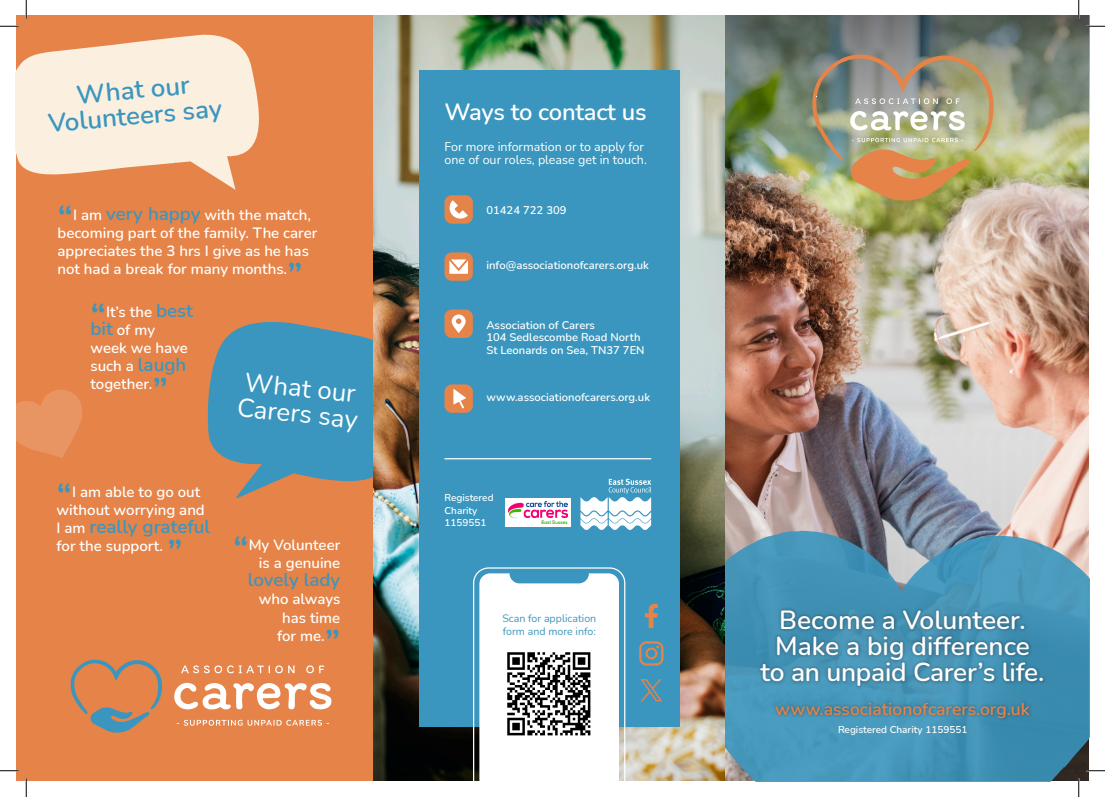
<style>
.page{position:relative;width:1105px;height:797px;background:#fff}
.page>*{position:absolute;margin:0;border:0;box-sizing:border-box;transform-origin:0 0}
.t1{font:600 37.5px "Nunito";color:#3a96be}
.t2{font:600 26.25px/25.9px "Nunito";letter-spacing:-.005em;color:#fff;text-align:center}
.t3{font:600 25.88px "Nunito";color:#3a96be}
.t4{font:25.88px "Nunito";color:#fff}
.t5{font:600 23.75px "Nunito";letter-spacing:-.01em;color:#fff}
.t6{font:600 18.75px "Nunito";color:#3a96be}
.t7{font:600 17.5px "Nunito";color:#e68348}
.t8{font:600 15px/18px "Nunito";color:#fff}
.t9{font:12.5px/13.8px "Nunito";color:#fff}
.t10{font:600 11.25px "Nunito";color:#fff}
.t11{font:10.62px/12.5px "Nunito";color:#3a96be}
.t12{font:600 10px/12.5px "Nunito";color:#fff}
.s1{font-size:18.75px;color:#3a96be}
.s2{font-size:15px;color:#fff}
</style>
<div class="page">
<img style="left:724px;top:177px;width:365px;height:354px">
<svg style="left:689px;top:531px;width:400px;height:250px;background:#4d93b2"></svg>
<div style="left:757px;top:607px;width:290px;height:82px;background:#231f20;opacity:.4"></div>
<div style="left:772px;top:698px;width:261px;height:24px;background:#231f20;opacity:.3"></div>
<div style="left:16px;top:16px;width:357px;height:764px;background:#e68348"></div>
<svg style="left:16px;top:34px;width:243px;height:156px;fill:#fbefe0"></svg>
<img style="left:724px;top:16px;width:365px;height:161px">
<svg style="left:207px;top:322px;width:166px;height:176px;fill:#3a96be"></svg>
<svg style="left:71px;top:659px;width:91px;height:74px"></svg>
<svg style="left:181px;top:665px;width:114px;height:8px"></svg>
<svg style="left:306px;top:665px;width:18px;height:8px"></svg>
<svg style="left:174px;top:683px;width:157px;height:26px"></svg>
<svg style="left:177px;top:719px;width:152px;height:6px"></svg>
<img style="left:373px;top:16px;width:351px;height:764px">
<svg style="left:16px;top:390px;width:66px;height:68px"></svg>
<div style="left:419px;top:71px;width:261px;height:655px;background:#3a96be"></div>
<div style="left:444px;top:252px;width:29px;height:29px;background:#e68348;border-radius:7px"></div>
<svg style="left:449px;top:259px;width:19px;height:15px"></svg>
<div style="left:444px;top:309px;width:29px;height:29px;background:#e68348;border-radius:7px"></div>
<svg style="left:452px;top:314px;width:14px;height:19px"></svg>
<div style="left:444px;top:195px;width:29px;height:29px;background:#e68348;border-radius:7px"></div>
<svg style="left:449px;top:200px;width:19px;height:19px"></svg>
<div style="left:444px;top:384px;width:29px;height:29px;background:#e68348;border-radius:7px"></div>
<svg style="left:453px;top:388px;width:13px;height:20px"></svg>
<svg style="left:639px;top:641px;width:24px;height:24px"></svg>
<svg style="left:645px;top:604px;width:13px;height:24px"></svg>
<svg style="left:473px;top:567px;width:152px;height:214px"></svg>
<img style="left:496px;top:640px;width:107px;height:107px">
<svg style="left:580px;top:478px;width:71px;height:52px"></svg>
<hr style="left:444px;top:458px;width:207px;height:1px;background:#fff">
<div style="left:505px;top:498px;width:66px;height:28px;background:#fff"></div>
<img style="left:508px;top:501px;width:60px;height:22px">
<svg style="left:640px;top:679px;width:22px;height:22px"></svg>
<img style="left:812px;top:55px;width:182px;height:147px">
<svg style="left:0;top:25px;width:19px;height:2px"></svg>
<svg style="left:1086px;top:25px;width:19px;height:2px"></svg>
<svg style="left:0;top:770px;width:19px;height:1px"></svg>
<svg style="left:1086px;top:770px;width:19px;height:1px"></svg>
<svg style="left:25px;top:0;width:2px;height:19px"></svg>
<svg style="left:25px;top:778px;width:2px;height:19px"></svg>
<svg style="left:1078px;top:0;width:1px;height:19px"></svg>
<svg style="left:1078px;top:778px;width:1px;height:19px"></svg>
<p class="t3" style="left:75px;top:76px;width:115px;rotate:-5deg">What our</p>
<p class="t3" style="left:47px;top:105px;width:176px;rotate:-5deg">Volunteers say</p>
<p class="t1" style="left:58px;top:193px;width:17px">“</p>
<p class="t8" style="left:58px;top:205px;width:261px;text-indent:16px">I am <span class="s1">very happy</span> with the match, becoming part of the family. The carer appreciates the 3 hrs I give as he has not had a break for many months.</p>
<p class="t1" style="left:287px;top:249px;width:17px">”</p>
<p class="t1" style="left:90px;top:290px;width:17px">“</p>
<p class="t8" style="left:90px;top:302px;width:104px;text-indent:16px">It’s the <span class="s1">best bit</span> of my week we have such a <span class="s1">laugh </span>together.</p>
<p class="t1" style="left:152px;top:365px;width:17px">”</p>
<p class="t1" style="left:57px;top:470px;width:17px">“</p>
<p class="t8" style="left:57px;top:482px;width:150px;text-indent:16px">I am able to go out without worrying and</p>
<p class="t6" style="left:57px;top:513px;width:155px"><span class="s2">I am</span> really grateful</p>
<p class="t8" style="left:57px;top:536px;width:108px">for the support.</p>
<p class="t1" style="left:167px;top:527px;width:17px">”</p>
<p class="t4" style="left:247px;top:363px;width:113px;rotate:6deg">What our</p>
<p class="t4" style="left:239px;top:389px;width:123px;rotate:6deg">Carers say</p>
<p class="t1" style="left:233px;top:523px;width:17px">“</p>
<p class="t8" style="left:249px;top:535px;width:93px;text-align:right">My Volunteer is a genuine</p>
<p class="t6" style="left:248px;top:566px;width:94px">lovely lady</p>
<p class="t8" style="left:259px;top:589px;width:83px">who always</p>
<p class="t8" style="left:277px;top:607px;width:65px;text-indent:5px">has time for me.</p>
<p class="t1" style="left:325px;top:616px;width:17px">”</p>
<p class="t5" style="left:444px;top:95px;width:204px">Ways to contact us</p>
<p class="t9" style="left:444px;top:139px;width:204px">For more information or to apply for one of our roles, please get in touch.</p>
<p class="t10" style="left:486px;top:202px;width:82px">01424 722 309</p>
<p class="t10" style="left:486px;top:257px;width:164px">info@associationofcarers.org.uk</p>
<p class="t10" style="left:486px;top:317px;width:110px">Association of Carers</p>
<p class="t10" style="left:486px;top:329px;width:156px">104 Sedlescombe Road North</p>
<p class="t10" style="left:486px;top:342px;width:160px">St Leonards on Sea, TN37 7EN</p>
<p class="t10" style="left:486px;top:389px;width:165px">www.associationofcarers.org.uk</p>
<p class="t12" style="left:444px;top:491px;width:51px">Registered</p>
<p class="t12" style="left:444px;top:504px;width:43px">Charity<br>1159551</p>
<p class="t11" style="left:502px;top:612px;width:95px">Scan for application form and more info:</p>
<p class="t2" style="left:761px;top:605px;width:285px">Become a Volunteer.<br>Make a big difference to an unpaid Carer’s life.</p>
<p class="t7" style="left:775px;top:696px;width:256px">www.associationofcarers.org.uk</p>
<p class="t12" style="left:838px;top:722px;width:131px">Registered Charity 1159551</p>
</div>
